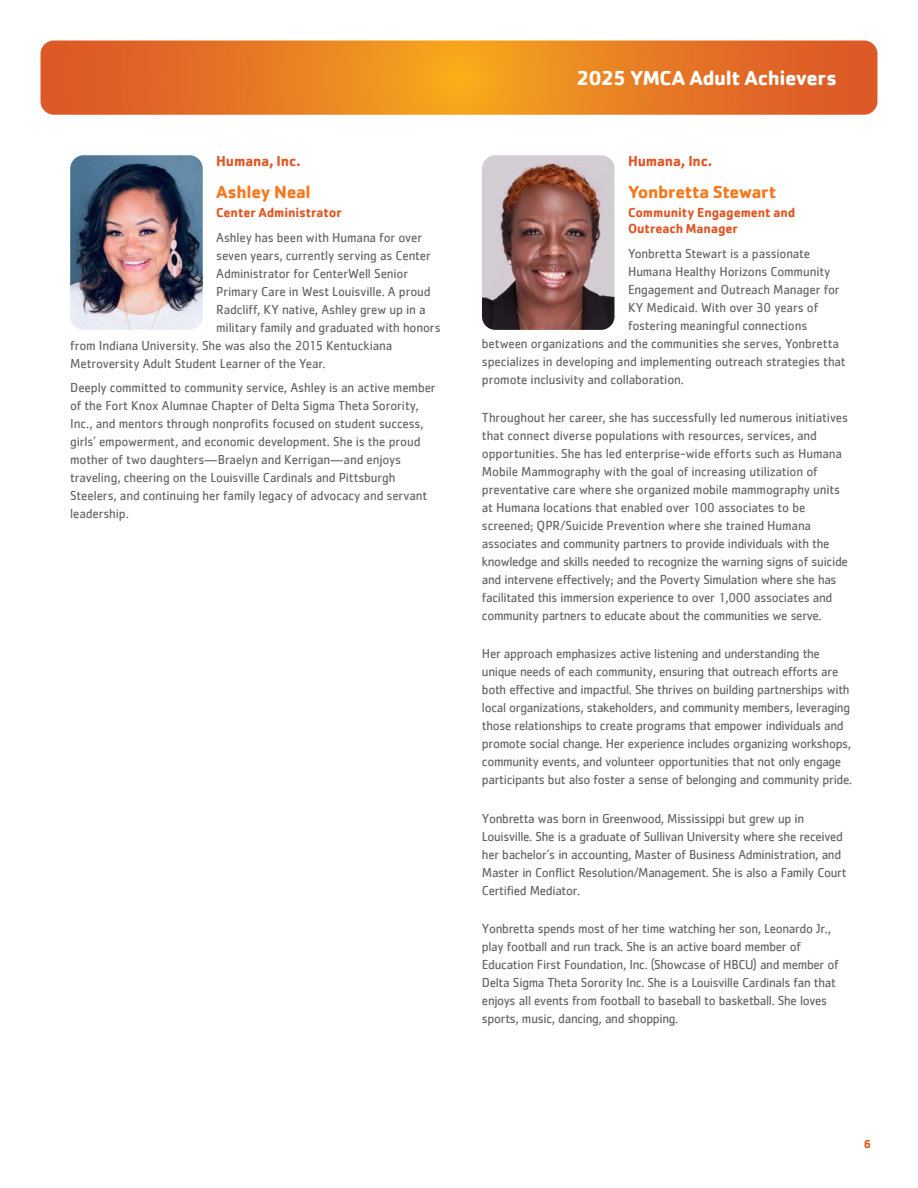
<style>
.page{position:relative;width:918px;height:1188px;background:#fff}
.page>*{position:absolute;margin:0;border:0;box-sizing:border-box;transform-origin:0 0}
.t1{font:700 21px "Cachet";letter-spacing:-.02em;color:#fff}
.t2{font:700 18px "Cachet";letter-spacing:-.02em;color:#f47920}
.t3{font:700 15px "Cachet";letter-spacing:-.01em;color:#dd5928}
.t4{font:13.5px/18px "Cachet";letter-spacing:-.02em;color:#636466}
.t5{font:700 13.5px/16.5px "Cachet";letter-spacing:-.005em;color:#dd5928}
.t6{font:700 12px "Cachet";color:#dd5928}
</style>
<div class="page">
<svg style="left:40px;top:40px;width:838px;height:75px;background:#e77c26"></svg>
<img style="left:70px;top:155px;width:133px;height:175px">
<img style="left:482px;top:155px;width:133px;height:175px">
<p class="t3" style="left:216px;top:151px;width:86px">Humana, Inc.</p>
<h2 class="t2" style="left:216px;top:180px;width:96px">Ashley Neal</h2>
<p class="t5" style="left:216px;top:204px;width:127px">Center Administrator</p>
<p class="t4" style="left:216px;top:228px;width:207px">Ashley has been with Humana for over</p>
<p class="t4" style="left:216px;top:246px;width:216px">seven years, currently serving as Center</p>
<p class="t4" style="left:216px;top:264px;width:194px">Administrator for CenterWell Senior</p>
<p class="t4" style="left:216px;top:282px;width:216px">Primary Care in West Louisville. A proud</p>
<p class="t4" style="left:216px;top:300px;width:211px">Radcliff, KY native, Ashley grew up in a</p>
<p class="t4" style="left:216px;top:318px;width:226px">military family and graduated with honors</p>
<p class="t4" style="left:70px;top:336px;width:324px">from Indiana University. She was also the 2015 Kentuckiana</p>
<p class="t4" style="left:70px;top:354px;width:257px">Metroversity Adult Student Learner of the Year.</p>
<p class="t4" style="left:70px;top:379px;width:367px">Deeply committed to community service, Ashley is an active member of the Fort Knox Alumnae Chapter of Delta Sigma Theta Sorority, Inc., and mentors through nonprofits focused on student success, girls’ empowerment, and economic development. She is the proud mother of two daughters—Braelyn and Kerrigan—and enjoys traveling, cheering on the Louisville Cardinals and Pittsburgh Steelers, and continuing her family legacy of advocacy and servant leadership.</p>
<h1 class="t1" style="left:577px;top:64px;width:262px">2025 YMCA Adult Achievers</h1>
<p class="t3" style="left:628px;top:151px;width:86px">Humana, Inc.</p>
<h2 class="t2" style="left:628px;top:180px;width:150px">Yonbretta Stewart</h2>
<p class="t5" style="left:628px;top:204px;width:169px">Community Engagement and<br>Outreach Manager</p>
<p class="t4" style="left:628px;top:244px;width:184px">Yonbretta Stewart is a passionate</p>
<p class="t4" style="left:628px;top:262px;width:204px">Humana Healthy Horizons Community</p>
<p class="t4" style="left:628px;top:280px;width:213px">Engagement and Outreach Manager for</p>
<p class="t4" style="left:628px;top:298px;width:192px">KY Medicaid. With over 30 years of</p>
<p class="t4" style="left:628px;top:316px;width:181px">fostering meaningful connections</p>
<p class="t4" style="left:482px;top:334px;width:359px">between organizations and the communities she serves, Yonbretta</p>
<p class="t4" style="left:482px;top:352px;width:365px">specializes in developing and implementing outreach strategies that</p>
<p class="t4" style="left:482px;top:370px;width:204px">promote inclusivity and collaboration.</p>
<p class="t4" style="left:482px;top:409px;width:368px">Throughout her career, she has successfully led numerous initiatives that connect diverse populations with resources, services, and opportunities. She has led enterprise-wide efforts such as Humana Mobile Mammography with the goal of increasing utilization of preventative care where she organized mobile mammography units at Humana locations that enabled over 100 associates to be screened; QPR/Suicide Prevention where she trained Humana associates and community partners to provide individuals with the knowledge and skills needed to recognize the warning signs of suicide and intervene effectively; and the Poverty Simulation where she has facilitated this immersion experience to over 1,000 associates and community partners to educate about the communities we serve.</p>
<p class="t4" style="left:482px;top:645px;width:372px">Her approach emphasizes active listening and understanding the unique needs of each community, ensuring that outreach efforts are both effective and impactful. She thrives on building partnerships with local organizations, stakeholders, and community members, leveraging those relationships to create programs that empower individuals and promote social change. Her experience includes organizing workshops, community events, and volunteer opportunities that not only engage participants but also foster a sense of belonging and community pride.</p>
<p class="t4" style="left:482px;top:809px;width:366px">Yonbretta was born in Greenwood, Mississippi but grew up in Louisville. She is a graduate of Sullivan University where she received her bachelor’s in accounting, Master of Business Administration, and Master in Conflict Resolution/Management. She is also a Family Court Certified Mediator.</p>
<p class="t4" style="left:482px;top:919px;width:358px">Yonbretta spends most of her time watching her son, Leonardo Jr., play football and run track. She is an active board member of Education First Foundation, Inc. (Showcase of HBCU) and member of Delta Sigma Theta Sorority Inc. She is a Louisville Cardinals fan that enjoys all events from football to baseball to basketball. She loves sports, music, dancing, and shopping.</p>
<p class="t6" style="left:864px;top:1136px;width:9px">6</p>
</div>
